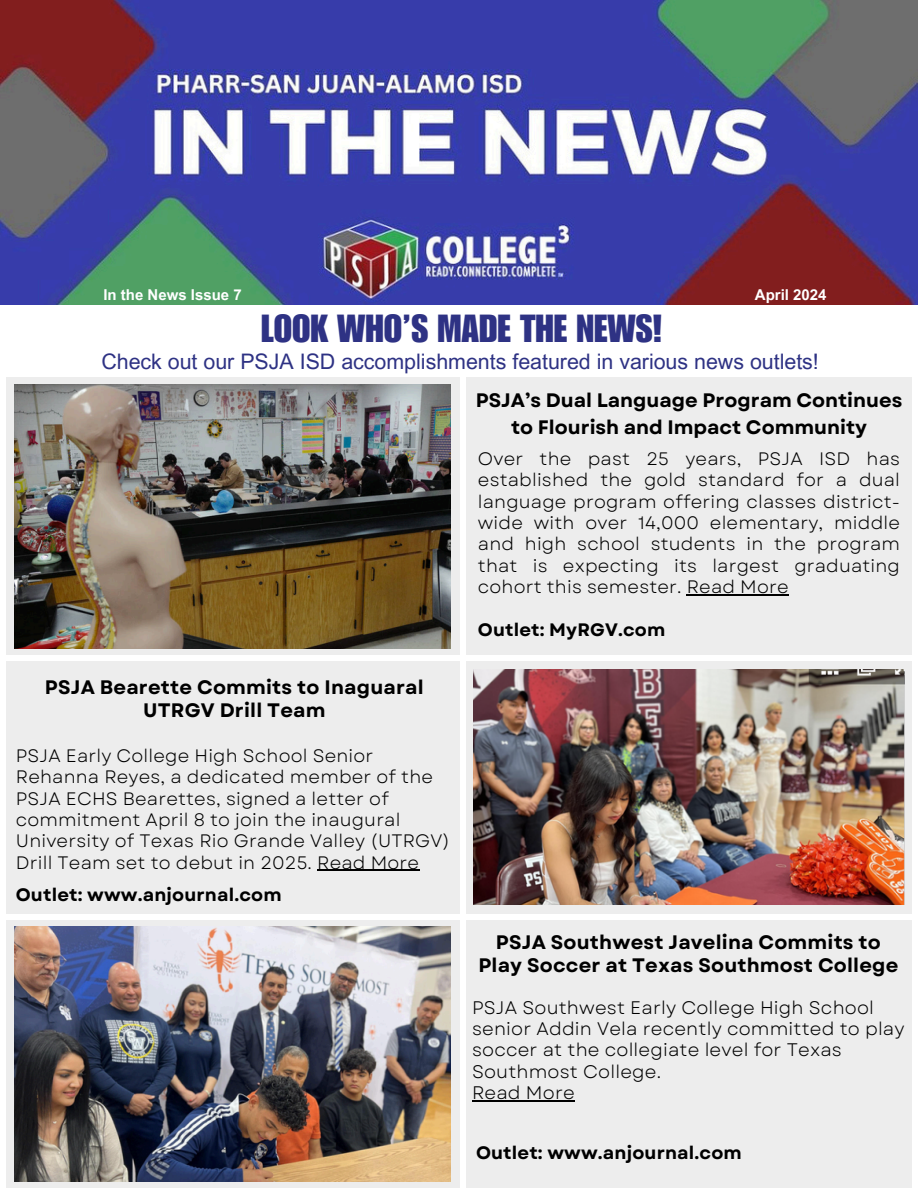
<style>
.page{position:relative;width:918px;height:1188px;background:#fff}
.page>*{position:absolute;margin:0;border:0;box-sizing:border-box;transform-origin:0 0}
.t1{font:38.1px "Impact LT Std";color:#2e3284}
.t2{font:21.45px "Arial MT Pro";color:#2e3284}
.t3{font:700 19.5px/22.5px "Garet";letter-spacing:.01em;color:#000;text-align:center}
.t4{font:18.15px/21.3px "Garet";letter-spacing:.01em;color:#000}
.t5{font:18px/21.3px "Garet";letter-spacing:.01em;color:#000;text-align:justify}
.t6{font:700 18px "Garet";letter-spacing:.01em;color:#000}
.t7{font:700 15px "Arial MT Pro";color:#fff}
</style>
<div class="page">
<div style="left:0;top:378px;width:918px;height:810px;background:#ededed"></div>
<div style="left:0;top:914px;width:918px;height:6px;background:#fff"></div>
<div style="left:0;top:655px;width:918px;height:6px;background:#fff"></div>
<div style="left:460px;top:378px;width:6px;height:810px;background:#fff"></div>
<div style="left:0;top:378px;width:6px;height:810px;background:#fff"></div>
<div style="left:912px;top:378px;width:6px;height:810px;background:#fff"></div>
<img style="left:0;top:0;width:918px;height:305px">
<img style="left:14px;top:384px;width:437px;height:265px">
<img style="left:474px;top:670px;width:431px;height:235px">
<img style="left:14px;top:927px;width:437px;height:255px">
<hr style="left:687px;top:594px;width:102px;height:1px;background:#000">
<hr style="left:317px;top:870px;width:102px;height:1px;background:#000">
<hr style="left:472px;top:1100px;width:103px;height:1px;background:#000">
<p class="t7" style="left:103px;top:289px;width:140px">In the News Issue 7</p>
<h2 class="t7" style="left:755px;top:289px;width:73px">April 2024</h2>
<h3 class="t1" style="left:261px;top:315px;width:403px">LOOK WHO’S MADE THE NEWS!</h3>
<p class="t2" style="left:101px;top:353px;width:719px">Check out our PSJA ISD accomplishments featured in various news outlets!</p>
<h4 class="t3" style="left:476px;top:387px;width:428px;line-height:27px">PSJA’s Dual Language Program Continues to Flourish and Impact Community</h4>
<p class="t3" style="left:45px;top:676px;width:380px">PSJA Bearette Commits to Inaguaral<br>UTRGV Drill Team</p>
<h2 class="t5" style="left:16px;top:745px;width:436px;text-align:left">PSJA Early College High School Senior Rehanna Reyes, a dedicated member of the PSJA ECHS Bearettes, signed a letter of commitment April 8 to join the inaugural University of Texas Rio Grande Valley (UTRGV)<br>Drill Team set to debut in 2025. Read More</h2>
<h5 class="t6" style="left:16px;top:882px;width:267px">Outlet: www.anjournal.com</h5>
<h2 class="t5" style="left:478px;top:448px;width:424px">Over the past 25 years, PSJA ISD has established the gold standard for a dual language program offering classes district&shy;wide with over 14,000 elementary, middle and high school students in the program that is expecting its largest graduating cohort this semester. Read More</h2>
<h5 class="t6" style="left:478px;top:617px;width:189px">Outlet: MyRGV.com</h5>
<h5 class="t3" style="left:478px;top:931px;width:421px">PSJA Southwest Javelina Commits to<br>Play Soccer at Texas Southmost College</h5>
<h4 class="t4" style="left:472px;top:997px;width:434px">PSJA Southwest Early College High School senior Addin Vela recently committed to play soccer at the collegiate level for Texas<br>Southmost College.<br>Read More</h4>
<h4 class="t6" style="left:476px;top:1140px;width:267px">Outlet: www.anjournal.com</h4>
</div>
